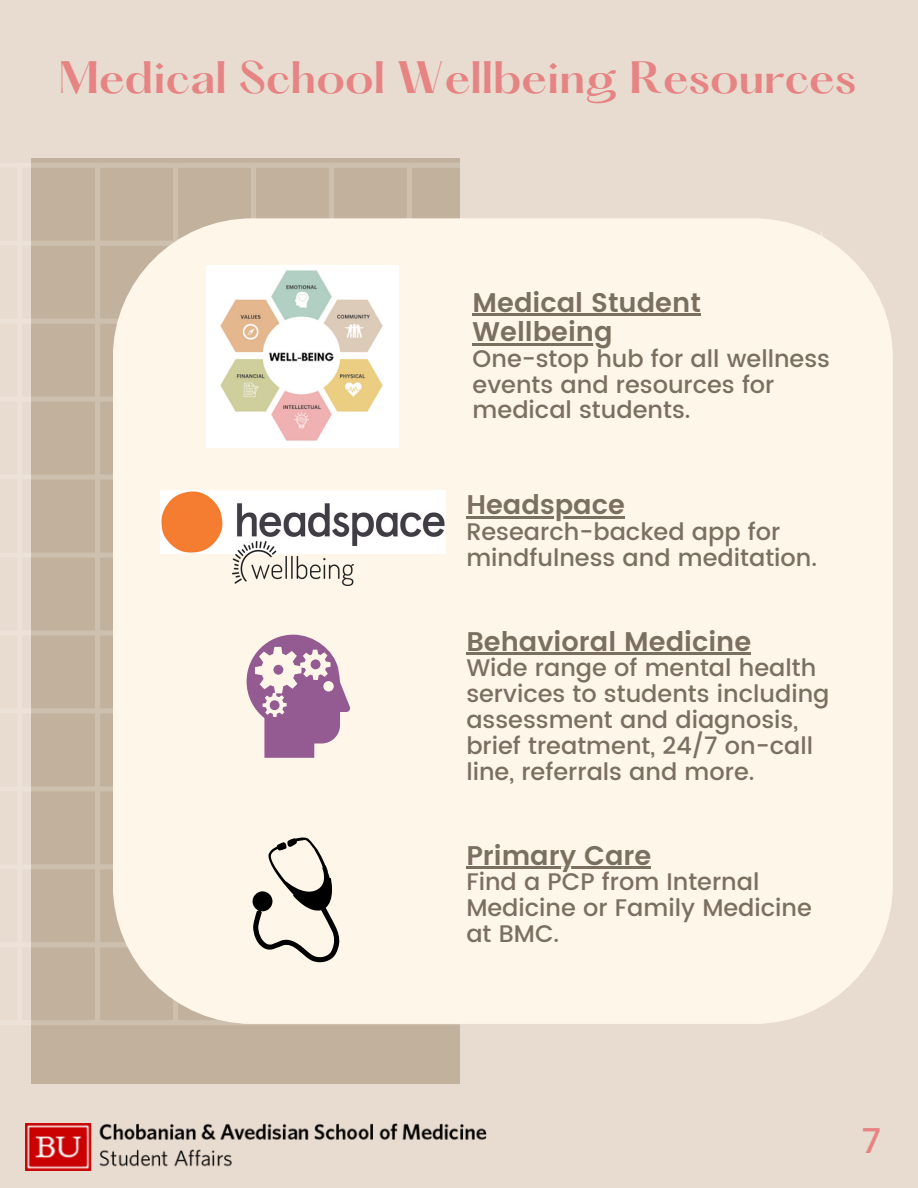
<style>
.page{position:relative;width:918px;height:1188px;background:#e8dbcf}
.page>*{position:absolute;margin:0;border:0;box-sizing:border-box;transform-origin:0 0}
.t1{font:600 39.75px "Hatton";color:#e68484}
.t2{font:500 34.2px "Poppins";color:#e68484}
.t3{font:600 27px "Poppins";color:#7b6f60}
.t4{font:500 24px/25.8px "Poppins";color:#7b6f60}
</style>
<div class="page">
<div style="left:32px;top:159px;width:428px;height:925px;background:#c2b19c"></div>
<svg style="left:31px;top:163px;width:429px;height:862px"></svg>
<div style="left:113px;top:218px;width:780px;height:806px;background:#fff6ea"></div>
<div style="left:795px;top:904px;width:53px;height:53px;background:#fff6ea"></div>
<svg style="left:795px;top:230px;width:53px;height:53px"></svg>
<img style="left:25px;top:1123px;width:462px;height:47px">
<img style="left:206px;top:266px;width:193px;height:182px">
<img style="left:160px;top:490px;width:286px;height:63px">
<img style="left:232px;top:542px;width:122px;height:44px">
<svg style="left:247px;top:635px;width:103px;height:122px;background:#c19bb7"></svg>
<svg style="left:253px;top:837px;width:91px;height:127px;background:#ccc4bb"></svg>
<hr style="left:473px;top:314px;width:228px;height:2px;background:#7b6f60">
<hr style="left:473px;top:343px;width:140px;height:2px;background:#7b6f60">
<hr style="left:466px;top:516px;width:159px;height:2px;background:#7b6f60">
<hr style="left:466px;top:653px;width:285px;height:2px;background:#7b6f60">
<hr style="left:466px;top:867px;width:185px;height:2px;background:#7b6f60">
<p class="t1" style="left:58px;top:58px;width:799px">Medical School Wellbeing Resources</p>
<p class="t3" style="left:473px;top:286px;width:230px">Medical Student</p>
<p class="t3" style="left:473px;top:316px;width:142px">Wellbeing</p>
<p class="t4" style="left:473px;top:345px;width:359px">One-stop hub for all wellness</p>
<p class="t4" style="left:473px;top:371px;width:303px">events and resources for medical students.</p>
<p class="t3" style="left:466px;top:489px;width:160px">Headspace</p>
<p class="t4" style="left:466px;top:519px;width:352px">Research-backed app for mindfulness and meditation.</p>
<p class="t3" style="left:466px;top:625px;width:286px">Behavioral Medicine</p>
<p class="t4" style="left:466px;top:655px;width:365px">Wide range of mental health services to students including assessment and diagnosis, brief treatment, 24/7 on-call line, referrals and more.</p>
<p class="t3" style="left:466px;top:839px;width:186px">Primary Care</p>
<p class="t4" style="left:466px;top:869px;width:347px">Find a PCP from Internal<br>Medicine or Family Medicine at BMC.</p>
<p class="t2" style="left:862px;top:1121px;width:21px">7</p>
</div>
